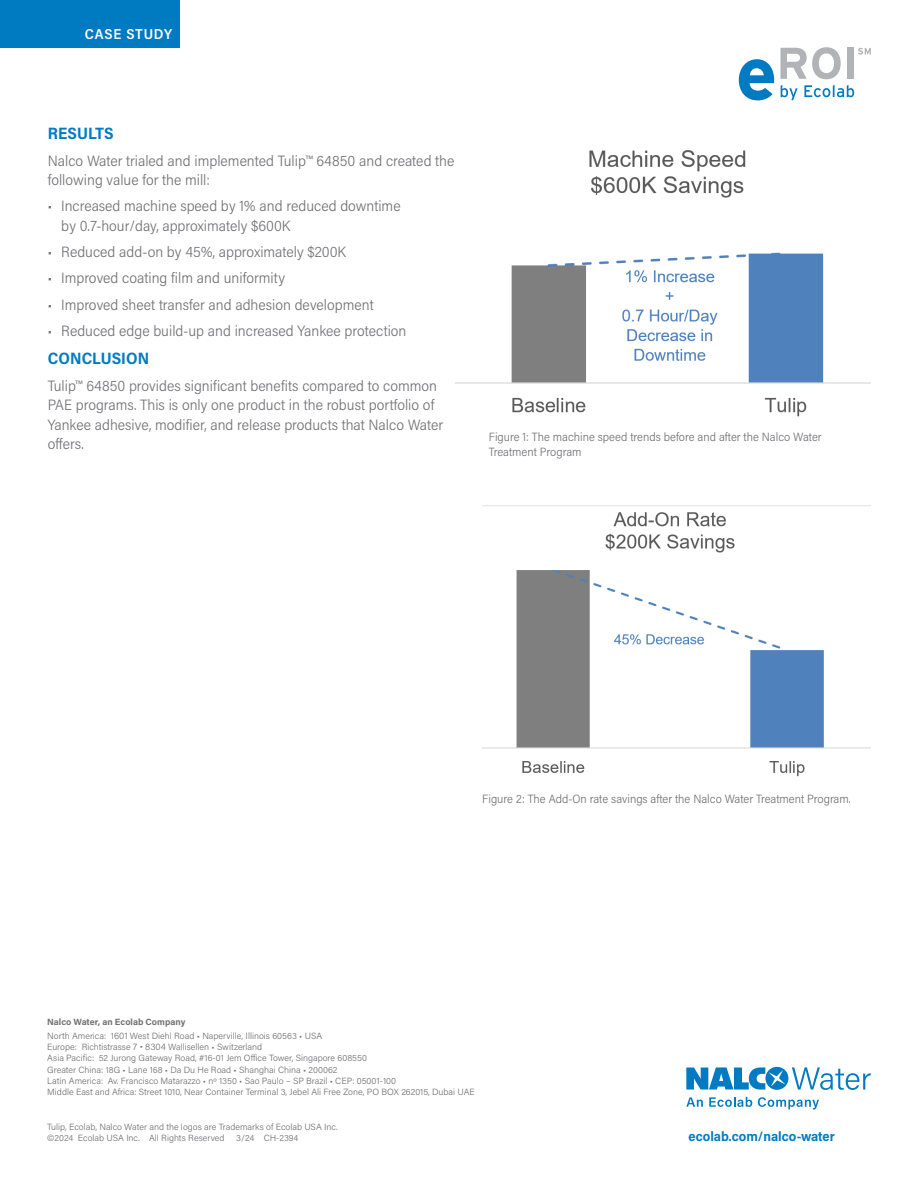
<style>
.page{position:relative;width:918px;height:1188px;background:#fff}
.page>*{position:absolute;margin:0;border:0;box-sizing:border-box;transform-origin:0 0}
._3_text{font:700 16.5px "Acumin Pro Semi Cond";letter-spacing:.005em;color:#007bc2}
._3_text-2{font:300 15px/19.5px "Acumin Pro Semi Cond";color:#717074}
.t1{font:600 14.4px "Acumin Pro Semi Cond";letter-spacing:.055em;color:#fff}
.t2{font:700 13.5px "Acumin Pro Semi Cond";color:#007bc2}
._7_fact_text_small{font:300 12px/15px "Acumin Pro Semi Cond";color:#717074}
.t3{font:300 9px/11.2px "Acumin Pro";color:#717074}
.t4{font:700 9px "Acumin Pro";color:#717074}
</style>
<div class="page">
<svg style="left:686px;top:1067px;width:185px;height:23px"></svg>
<svg style="left:686px;top:1097px;width:17px;height:10px"></svg>
<svg style="left:709px;top:1097px;width:43px;height:10px"></svg>
<svg style="left:758px;top:1097px;width:61px;height:13px"></svg>
<div style="left:0;top:0;width:180px;height:47px;background:#007bc2"></div>
<svg style="left:739px;top:59px;width:35px;height:41px"></svg>
<svg style="left:780px;top:47px;width:61px;height:32px"></svg>
<div style="left:848px;top:48px;width:6px;height:31px;background:#b2b3b7"></div>
<svg style="left:858px;top:48px;width:13px;height:7px"></svg>
<svg style="left:781px;top:85px;width:17px;height:15px"></svg>
<svg style="left:804px;top:85px;width:50px;height:12px"></svg>
<img style="left:482px;top:505px;width:389px;height:272px">
<img style="left:456px;top:150px;width:415px;height:267px">
<p class="t1" style="left:85px;top:24px;width:89px">CASE STUDY</p>
<p class="_3_text" style="left:48px;top:122px;width:68px">RESULTS</p>
<p class="_3_text-2" style="left:48px;top:150px;width:408px">Nalco Water trialed and implemented Tulip™ 64850 and created the following value for the mill:</p>
<p class="_3_text-2" style="left:61px;top:196px;width:341px;text-indent:-13px">• Increased machine speed by 1% and reduced downtime by 0.7-hour/day, approximately $600K</p>
<p class="_3_text-2" style="left:48px;top:242px;width:300px">• Reduced add-on by 45%, approximately $200K</p>
<p class="_3_text-2" style="left:48px;top:268px;width:239px">• Improved coating film and uniformity</p>
<p class="_3_text-2" style="left:48px;top:294px;width:327px">• Improved sheet transfer and adhesion development</p>
<p class="_3_text-2" style="left:48px;top:320px;width:360px">• Reduced edge build-up and increased Yankee protection</p>
<p class="_3_text" style="left:48px;top:347px;width:103px">CONCLUSION</p>
<p class="_3_text-2" style="left:48px;top:375px;width:397px">Tulip™ 64850 provides significant benefits compared to common PAE programs. This is only one product in the robust portfolio of Yankee adhesive, modifier, and release products that Nalco Water offers.</p>
<p class="_7_fact_text_small" style="left:489px;top:429px;width:334px">Figure 1: The machine speed trends before and after the Nalco Water<br>Treatment Program</p>
<p class="_7_fact_text_small" style="left:482px;top:791px;width:370px">Figure 2: The Add-On rate savings after the Nalco Water Treatment Program.</p>
<p class="t4" style="left:47px;top:1015px;width:140px">Nalco Water, an Ecolab Company</p>
<p class="t3" style="left:47px;top:1030px;width:277px">North America: 1601 West Diehl Road • Naperville, Illinois 60563 • USA<br>Europe: Richtistrasse 7 • 8304 Wallisellen • Switzerland</p>
<p class="t3" style="left:47px;top:1052px;width:321px">Asia Pacific: 52 Jurong Gateway Road, #16-01 Jem Office Tower, Singapore 608550</p>
<p class="t3" style="left:47px;top:1063px;width:292px">Greater China: 18G • Lane 168 • Da Du He Road • Shanghai China • 200062</p>
<p class="t3" style="left:47px;top:1075px;width:350px">Latin America: Av. Francisco Matarazzo • nº 1350 • Sao Paulo – SP Brazil • CEP: 05001-100</p>
<p class="t3" style="left:47px;top:1086px;width:429px">Middle East and Africa: Street 1010, Near Container Terminal 3, Jebel Ali Free Zone, PO BOX 262015, Dubai UAE</p>
<p class="t3" style="left:47px;top:1120px;width:292px">Tulip, Ecolab, Nalco Water and the logos are Trademarks of Ecolab USA Inc.</p>
<p class="t3" style="left:47px;top:1132px;width:179px">©2024 Ecolab USA Inc. All Rights Reserved</p>
<p class="t3" style="left:236px;top:1132px;width:64px">3/24 CH-2394</p>
<p class="t2" style="left:688px;top:1127px;width:148px">ecolab.com/nalco-water</p>
</div>
